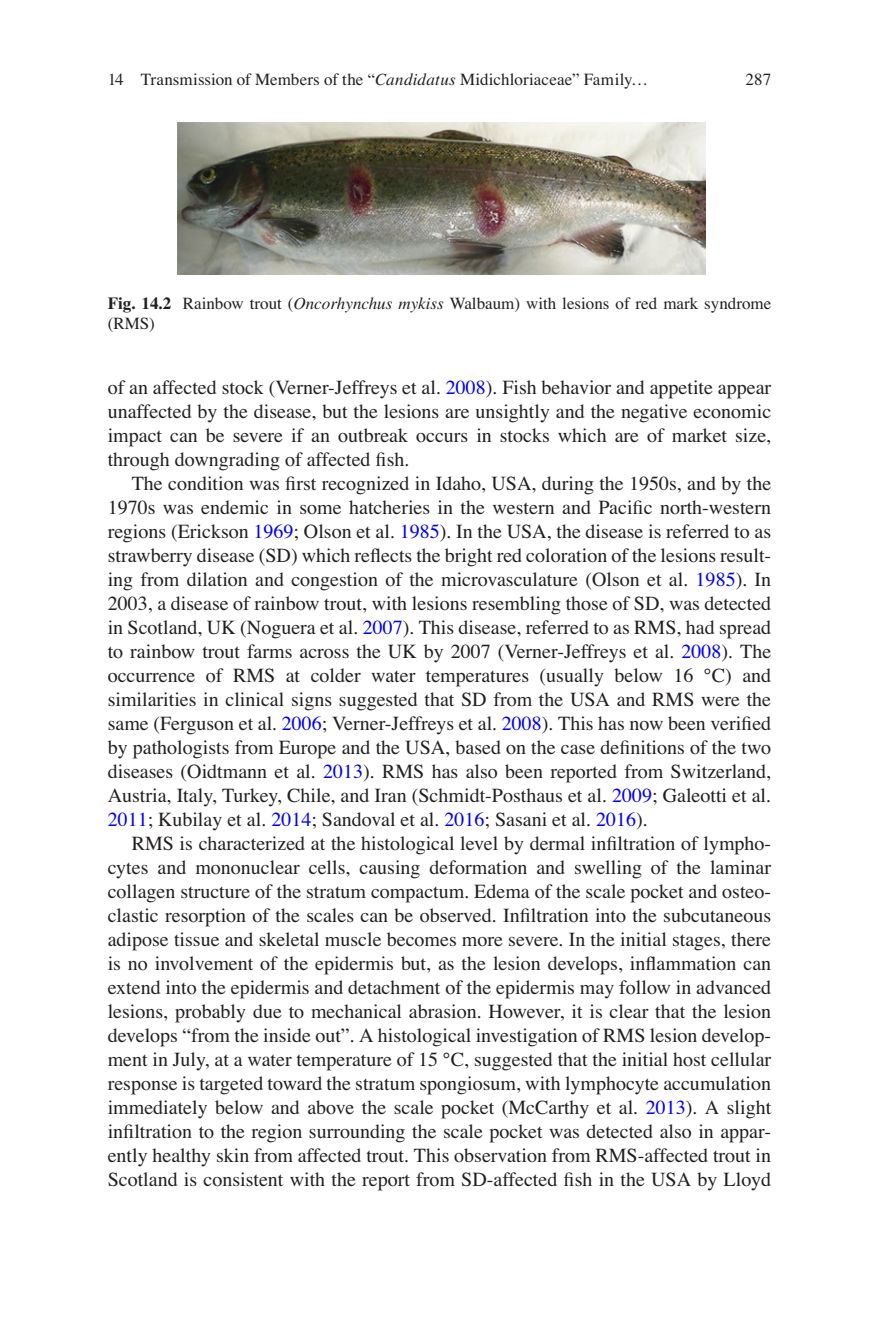
<style>
.page{position:relative;width:879px;height:1333px;background:#fff}
.page>*{position:absolute;margin:0;border:0;box-sizing:border-box;transform-origin:0 0}
.t1{font:20px/24px "Pwpqsn Times";color:#231f20;text-align:justify}
.t2{font:17px/20px "Pwpqsn Times";color:#231f20}
.t3{font:17px "Vsgqtg Times";letter-spacing:.005em;color:#231f20}
.s1{font-family:"Vlnmrw Times";font-style:italic}
.s2{font-family:"Fjbfcd Times";font-weight:700}
.s3{font-family:"Bwygvr Times";font-style:italic}
.s4{color:#0000fa}
</style>
<div class="page">
<img style="left:178px;top:122px;width:528px;height:152px">
<p class="t3" style="left:108px;top:72px;width:542px">14 Transmission of Members of the “<span class="s1">Candidatus</span> Midichloriaceae” Family…</p>
<p class="t2" style="left:745px;top:71px;width:27px">287</p>
<p class="t2" style="left:108px;top:295px;width:665px"><span class="s2">Fig. 14.2</span> Rainbow trout (<span class="s3">Oncorhynchus mykiss</span> Walbaum) with lesions of red mark syndrome (RMS)</p>
<p class="t1" style="left:108px;top:377px;width:665px">of an affected stock (Verner-Jeffreys et al. <span class="s4">2008</span>). Fish behavior and appetite appear unaffected by the disease, but the lesions are unsightly and the negative economic impact can be severe if an outbreak occurs in stocks which are of market size, through downgrading of affected fish.</p>
<p class="t1" style="left:108px;top:473px;width:665px;text-indent:24px">The condition was first recognized in Idaho, USA, during the 1950s, and by the 1970s was endemic in some hatcheries in the western and Pacific north-western regions (Erickson <span class="s4">1969</span>; Olson et al. <span class="s4">1985</span>). In the USA, the disease is referred to as strawberry disease (SD) which reflects the bright red coloration of the lesions result&shy;ing from dilation and congestion of the microvasculature (Olson et al. <span class="s4">1985</span>). In 2003, a disease of rainbow trout, with lesions resembling those of SD, was detected in Scotland, UK (Noguera et al. <span class="s4">2007</span>). This disease, referred to as RMS, had spread to rainbow trout farms across the UK by 2007 (Verner-Jeffreys et al. <span class="s4">2008</span>). The occurrence of RMS at colder water temperatures (usually below 16 °C) and similarities in clinical signs suggested that SD from the USA and RMS were the same (Ferguson et al. <span class="s4">2006</span>; Verner-Jeffreys et al. <span class="s4">2008</span>). This has now been verified by pathologists from Europe and the USA, based on the case definitions of the two diseases (Oidtmann et al. <span class="s4">2013</span>). RMS has also been reported from Switzerland, Austria, Italy, Turkey, Chile, and Iran (Schmidt-Posthaus et al. <span class="s4">2009</span>; Galeotti et al.<br><span class="s4">2011</span>; Kubilay et al. <span class="s4">2014</span>; Sandoval et al. <span class="s4">2016</span>; Sasani et al. <span class="s4">2016</span>).</p>
<p class="t1" style="left:108px;top:833px;width:665px;text-indent:24px">RMS is characterized at the histological level by dermal infiltration of lympho&shy;cytes and mononuclear cells, causing deformation and swelling of the laminar collagen structure of the stratum compactum. Edema of the scale pocket and osteo&shy;clastic resorption of the scales can be observed. Infiltration into the subcutaneous adipose tissue and skeletal muscle becomes more severe. In the initial stages, there is no involvement of the epidermis but, as the lesion develops, inflammation can extend into the epidermis and detachment of the epidermis may follow in advanced lesions, probably due to mechanical abrasion. However, it is clear that the lesion develops “from the inside out”. A histological investigation of RMS lesion develop&shy;ment in July, at a water temperature of 15 °C, suggested that the initial host cellular response is targeted toward the stratum spongiosum, with lymphocyte accumulation immediately below and above the scale pocket (McCarthy et al. <span class="s4">2013</span>). A slight infiltration to the region surrounding the scale pocket was detected also in appar&shy;ently healthy skin from affected trout. This observation from RMS-affected trout in Scotland is consistent with the report from SD-affected fish in the USA by Lloyd</p>
</div>
